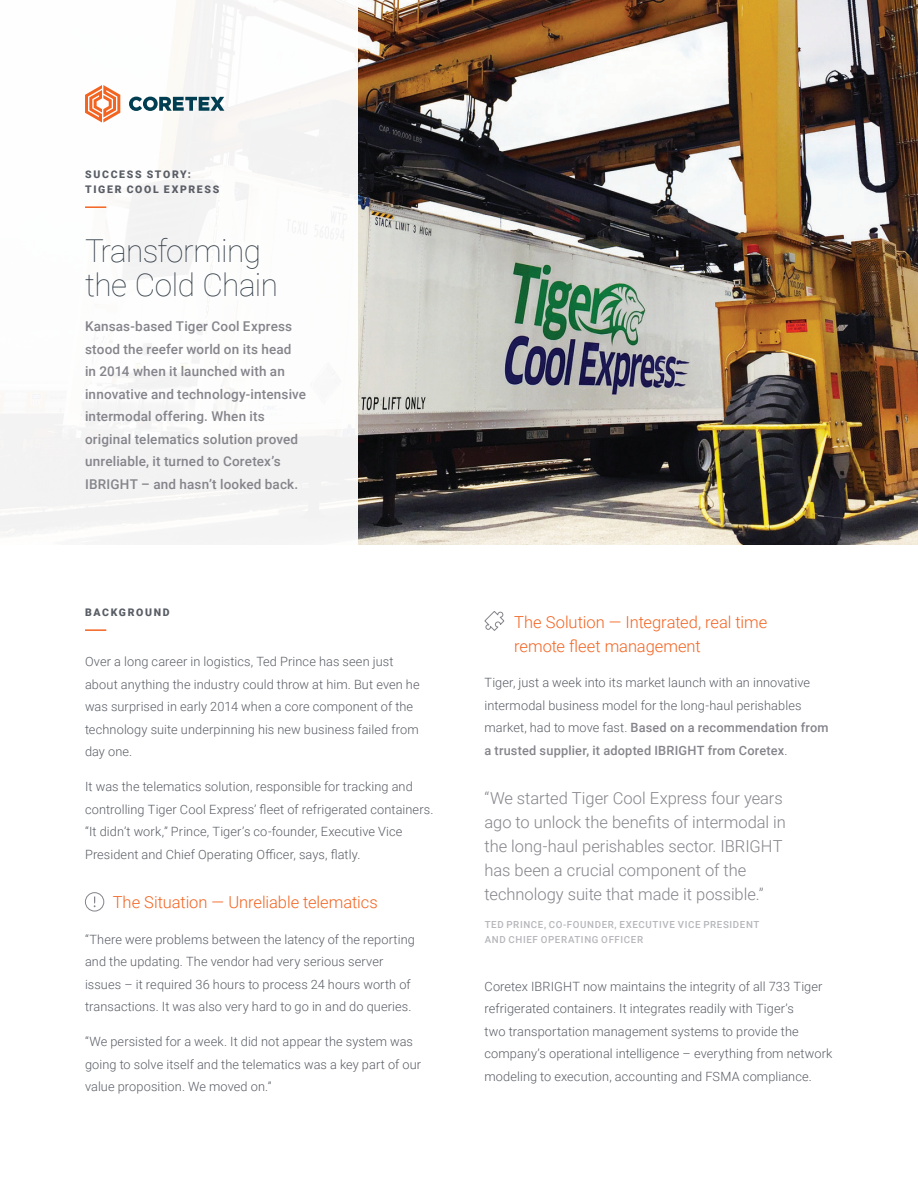
<style>
.page{position:relative;width:918px;height:1188px;background:#fff}
.page>*{position:absolute;margin:0;border:0;box-sizing:border-box;transform-origin:0 0}
.t1{font:100 31.5px/34.5px "Roboto";letter-spacing:-.02em;color:#323d47}
.t2{font:300 16.5px/24px "Roboto";color:#84848b}
.t3{font:300 16.5px/24px "Roboto";letter-spacing:-.005em;color:#f36421}
.t4{font:500 13.5px/22.5px "Roboto";letter-spacing:.015em;color:#84848b}
.t5{font:300 12.75px/22.5px "Roboto";letter-spacing:.01em;color:#595d65}
.t6{font:900 10.5px/15px "Roboto";letter-spacing:.16em;color:#595d65}
.t7{font:500 9.75px/15px "Roboto";letter-spacing:.065em;color:#b6b7bc}
.s1{font-weight:500;color:#84848b}
</style>
<div class="page">
<img style="left:357px;top:0;width:561px;height:544px">
<hr style="left:85px;top:629px;width:21px;height:2px;background:#f36421">
<div style="left:85px;top:892px;width:19px;height:19px;border:1px solid #84848b;border-radius:50%"></div>
<svg style="left:94px;top:897px;width:2px;height:10px"></svg>
<hr style="left:85px;top:206px;width:21px;height:2px;background:#f36421">
<svg style="left:85px;top:85px;width:35px;height:38px"></svg>
<svg style="left:129px;top:97px;width:95px;height:14px"></svg>
<svg style="left:484px;top:611px;width:21px;height:20px"></svg>
<p class="t6" style="left:85px;top:166px;width:136px">SUCCESS STORY:<br>TIGER COOL EXPRESS</p>
<h1 class="t1" style="left:85px;top:232px;width:194px">Transforming the Cold Chain</h1>
<p class="t4" style="left:85px;top:315px;width:223px">Kansas-based Tiger Cool Express stood the reefer world on its head<br>in 2014 when it launched with an innovative and technology-intensive intermodal offering. When its original telematics solution proved unreliable, it turned to Coretex’s IBRIGHT – and hasn’t looked back.</p>
<p class="t6" style="left:85px;top:604px;width:86px">BACKGROUND</p>
<p class="t5" style="left:85px;top:650px;width:336px">Over a long career in logistics, Ted Prince has seen just about anything the industry could throw at him. But even he was surprised in early 2014 when a core component of the technology suite underpinning his new business failed from day one.</p>
<p class="t5" style="left:85px;top:775px;width:350px">It was the telematics solution, responsible for tracking and controlling Tiger Cool Express’ fleet of refrigerated containers. “It didn’t work,” Prince, Tiger’s co-founder, Executive Vice President and Chief Operating Officer, says, flatly.</p>
<p class="t3" style="left:113px;top:890px;width:267px">The Situation — Unreliable telematics</p>
<p class="t5" style="left:85px;top:927px;width:331px">“There were problems between the latency of the reporting and the updating. The vendor had very serious server issues – it required 36 hours to process 24 hours worth of transactions. It was also very hard to go in and do queries.</p>
<p class="t5" style="left:85px;top:1030px;width:338px">“We persisted for a week. It did not appear the system was going to solve itself and the telematics was a key part of our value proposition. We moved on.”</p>
<p class="t3" style="left:514px;top:609px;width:255px">The Solution — Integrated, real time remote fleet management</p>
<p class="t5" style="left:485px;top:671px;width:346px">Tiger, just a week into its market launch with an innovative intermodal business model for the long-haul perishables market, had to move fast. <span class="s1">Based on a recommendation from a trusted supplier, it adopted IBRIGHT from Coretex</span>.</p>
<p class="t2" style="left:485px;top:786px;width:303px">“We started Tiger Cool Express four years ago to unlock the benefits of intermodal in the long-haul perishables sector. IBRIGHT has been a crucial component of the technology suite that made it possible.”</p>
<p class="t7" style="left:485px;top:917px;width:276px">TED PRINCE, CO-FOUNDER, EXECUTIVE VICE PRESIDENT<br>AND CHIEF OPERATING OFFICER</p>
<p class="t5" style="left:485px;top:975px;width:349px">Coretex IBRIGHT now maintains the integrity of all 733 Tiger refrigerated containers. It integrates readily with Tiger’s<br>two transportation management systems to provide the company’s operational intelligence – everything from network modeling to execution, accounting and FSMA compliance.</p>
</div>
